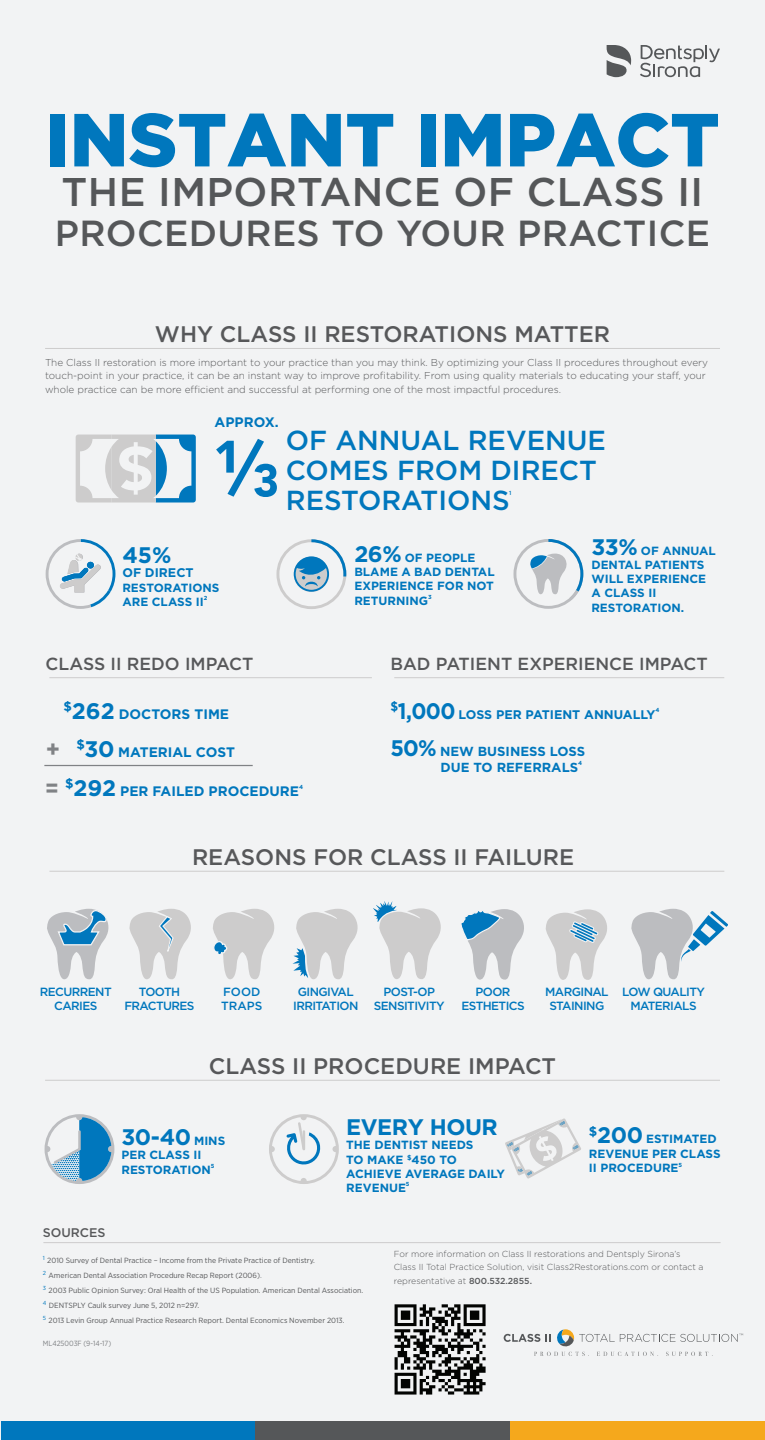
<style>
.page{position:relative;width:765px;height:1440px;background:#fff}
.page>*{position:absolute;margin:0;border:0;box-sizing:border-box;transform-origin:0 0}
.t1{font:900 75px "Gotham";color:#0077bd}
.t2{font:500 40px "Gotham";letter-spacing:.01em;color:#555759}
.t3{font:500 36.25px "Gotham";letter-spacing:.01em;color:#555759}
.t4{font:500 27.5px/30px "Gotham";color:#0077bd}
.t5{font:500 22.5px "Gotham";color:#57585a}
.t6{font:700 22.5px "Gotham";letter-spacing:-.02em;color:#0077bd}
.t7{font:700 22.5px "Gotham";color:#808285}
.t8{font:500 17.5px "Gotham";color:#57585a}
.t9{font:700 13.75px "Gotham";color:#0077bd}
.t10{font:700 13.12px/15.8px "Gotham";color:#0077bd}
.t11{font:700 12.5px "Gotham";color:#0077bd}
.t12{font:500 12.5px "Gotham";color:#57585a}
.t13{font:700 11.88px/14.2px "Gotham";color:#0077bd}
.t14{font:500 11.88px/14.2px "Gotham";letter-spacing:-.05em;color:#0077bd;text-align:center}
.t15{font:500 11.88px/14.2px "Gotham";color:#0077bd}
.t16{font:300 10px/13.8px "Gotham";color:#57585a}
.t17{font:300 8.75px/13.8px "Gotham";color:#57585a}
.t18{font:7.5px/15px "Gotham Narrow";color:#57585a;scale:1.07 1}
.t19{font:7.5px "Gotham Narrow";color:#808285}
.t20{font:700 5.88px "Gotham";color:#0077bd}
.t21{font:500 5.88px "Gotham";color:#0077bd}
.s1{font-size:22.5px}
.s2{font-size:22.5px;color:#808285}
.s3{font-size:11.88px}
.s4{color:#808285}
.s5{font-weight:500}
</style>
<div class="page">
<div style="left:1px;top:0;width:764px;height:1440px;background:#f2f3f4"></div>
<img style="left:394px;top:1304px;width:92px;height:91px">
<hr style="left:43px;top:1242px;width:678px;height:1px;background:#cdcccc">
<hr style="left:49px;top:871px;width:675px;height:1px;background:#cdcccc">
<svg style="left:461px;top:909px;width:63px;height:71px"></svg>
<svg style="left:213px;top:909px;width:61px;height:70px"></svg>
<svg style="left:631px;top:909px;width:97px;height:70px"></svg>
<svg style="left:129px;top:909px;width:62px;height:70px"></svg>
<svg style="left:373px;top:901px;width:68px;height:78px"></svg>
<svg style="left:292px;top:909px;width:66px;height:70px"></svg>
<svg style="left:47px;top:909px;width:62px;height:70px"></svg>
<svg style="left:545px;top:909px;width:62px;height:71px"></svg>
<div style="left:1px;top:1421px;width:254px;height:19px;background:#0077bd"></div>
<div style="left:255px;top:1421px;width:255px;height:19px;background:#555759"></div>
<div style="left:510px;top:1421px;width:255px;height:19px;background:#f5a81c"></div>
<hr style="left:45px;top:348px;width:675px;height:1px;background:#cdcccc">
<hr style="left:49px;top:677px;width:323px;height:1px;background:#cdcccc">
<hr style="left:394px;top:677px;width:330px;height:1px;background:#cdcccc">
<hr style="left:44px;top:765px;width:209px;height:1px;background:#808285">
<div style="left:45px;top:1114px;width:69px;height:70px;background:#bcbdc0;border-radius:50%"></div>
<svg style="left:48px;top:1117px;width:63px;height:64px"></svg>
<hr style="left:45px;top:1080px;width:675px;height:1px;background:#cdcccc">
<div style="left:269px;top:1114px;width:70px;height:70px;background:#cdcccc;border-radius:50%"></div>
<svg style="left:272px;top:1117px;width:64px;height:64px"></svg>
<svg style="left:514px;top:539px;width:69px;height:70px"></svg>
<svg style="left:46px;top:539px;width:69px;height:70px"></svg>
<svg style="left:276px;top:539px;width:70px;height:70px"></svg>
<div style="left:279px;top:542px;width:64px;height:64px;background:#f2f3f4;border-radius:50%"></div>
<svg style="left:294px;top:539px;width:52px;height:53px"></svg>
<svg style="left:216px;top:439px;width:61px;height:58px"></svg>
<svg style="left:76px;top:435px;width:120px;height:68px"></svg>
<svg style="left:504px;top:1329px;width:239px;height:27px"></svg>
<svg style="left:640px;top:45px;width:80px;height:32px"></svg>
<svg style="left:607px;top:45px;width:24px;height:32px"></svg>
<svg style="left:505px;top:1118px;width:76px;height:61px"></svg>
<h1 class="t1" style="left:45px;top:97px;width:676px">INSTANT IMPACT</h1>
<h2 class="t2" style="left:62px;top:170px;width:643px">THE IMPORTANCE OF CLASS II</h2>
<h3 class="t3" style="left:55px;top:213px;width:657px">PROCEDURES TO YOUR PRACTICE</h3>
<h3 class="t5" style="left:155px;top:321px;width:457px">WHY CLASS II RESTORATIONS MATTER</h3>
<p class="t16" style="left:45px;top:355px;width:665px">The Class II restoration is more important to your practice than you may think. By optimizing your Class II procedures throughout every touch-point in your practice, it can be an instant way to improve profitability. From using quality materials to educating your staff, your whole practice can be more efficient and successful at performing one of the most impactful procedures.</p>
<h3 class="t9" style="left:215px;top:414px;width:66px">APPROX.</h3>
<h3 class="t4" style="left:286px;top:425px;width:322px">OF ANNUAL REVENUE<br>COMES FROM DIRECT<br>RESTORATIONS</h3>
<p class="t21" style="left:509px;top:489px;width:4px">1</p>
<h3 class="t6" style="left:122px;top:542px;width:51px">45%</h3>
<p class="t11" style="left:122px;top:566px;width:73px">OF DIRECT</p>
<p class="t13" style="left:122px;top:580px;width:99px">RESTORATIONS<br>ARE CLASS II</p>
<p class="t20" style="left:204px;top:594px;width:5px">2</p>
<p class="t13" style="left:354px;top:550px;width:142px"><span class="s1">26%</span> OF PEOPLE<br>BLAME A BAD DENTAL<br>EXPERIENCE FOR NOT<br>RETURNING</p>
<p class="t20" style="left:428px;top:593px;width:5px">3</p>
<p class="t13" style="left:591px;top:543px;width:126px"><span class="s1">33%</span> OF ANNUAL<br>DENTAL PATIENTS<br>WILL EXPERIENCE<br>A CLASS II<br>RESTORATION.</p>
<h3 class="t8" style="left:46px;top:654px;width:209px">CLASS II REDO IMPACT</h3>
<h3 class="t8" style="left:391px;top:654px;width:319px">BAD PATIENT EXPERIENCE IMPACT</h3>
<h3 class="t9" style="left:64px;top:706px;width:167px"><sup>$</sup><span class="s1">262</span> DOCTORS TIME</h3>
<h3 class="t9" style="left:76px;top:744px;width:160px"><sup>$</sup><span class="s1">30</span> MATERIAL COST</h3>
<h3 class="t9" style="left:45px;top:783px;width:256px"><span class="s2">=</span> <sup>$</sup><span class="s1">292</span> PER FAILED PROCEDURE</h3>
<p class="t20" style="left:299px;top:783px;width:6px">4</p>
<p class="t11" style="left:391px;top:707px;width:267px"><sup>$</sup><span class="s1">1,000</span> LOSS PER PATIENT ANNUALLY</p>
<p class="t20" style="left:656px;top:706px;width:6px">4</p>
<h3 class="t10" style="left:441px;top:744px;width:146px;text-indent:-50px"><span class="s1">50%</span> NEW BUSINESS LOSS<br>DUE TO REFERRALS</h3>
<h3 class="t7" style="left:46px;top:736px;width:16px">+</h3>
<p class="t20" style="left:578px;top:760px;width:6px">4</p>
<h3 class="t5" style="left:192px;top:844px;width:384px">REASONS FOR CLASS II FAILURE</h3>
<p class="t14" style="left:40px;top:984px;width:73px">RECURRENT<br>CARIES</p>
<p class="t14" style="left:374px;top:984px;width:72px">POST-OP<br>SENSITIVITY</p>
<p class="t14" style="left:124px;top:984px;width:72px">TOOTH<br>FRACTURES</p>
<p class="t14" style="left:545px;top:984px;width:65px">MARGINAL<br>STAINING</p>
<p class="t15" style="left:221px;top:984px;width:43px">FOOD<br>TRAPS</p>
<p class="t14" style="left:293px;top:984px;width:67px">GINGIVAL<br>IRRITATION</p>
<p class="t14" style="left:622px;top:984px;width:84px">LOW QUALITY<br>MATERIALS</p>
<p class="t14" style="left:462px;top:984px;width:65px">POOR<br>ESTHETICS</p>
<h3 class="t5" style="left:209px;top:1053px;width:349px">CLASS II PROCEDURE IMPACT</h3>
<h3 class="t6" style="left:121px;top:1124px;width:105px">30-40 <span class="s3">MINS</span></h3>
<p class="t13" style="left:121px;top:1148px;width:91px">PER CLASS II<br>RESTORATION</p>
<p class="t20" style="left:211px;top:1162px;width:5px">5</p>
<p class="t12" style="left:43px;top:1226px;width:64px">SOURCES</p>
<h3 class="t6" style="left:346px;top:1114px;width:153px">EVERY HOUR</h3>
<p class="t13" style="left:346px;top:1138px;width:160px">THE DENTIST NEEDS<br>TO MAKE <sup>$</sup>450 TO<br>ACHIEVE AVERAGE DAILY<br>REVENUE</p>
<p class="t20" style="left:406px;top:1181px;width:5px">5</p>
<p class="t13" style="left:589px;top:1132px;width:133px"><sup>$</sup><span class="s1">200</span> ESTIMATED<br>REVENUE PER CLASS<br>II PROCEDURE</p>
<p class="t20" style="left:679px;top:1161px;width:5px">5</p>
<p class="t18" style="left:43px;top:1253px;width:301px"><sup>1</sup> 2010 Survey of Dental Practice – Income from the Private Practice of Dentistry.<br><sup>2</sup> American Dental Association Procedure Recap Report (2006)<span class="s4">.<br></span><sup>3</sup> 2003 Public Opinion Survey: Oral Health of the US Population. American Dental Association.<br><sup>4</sup> DENTSPLY Caulk survey June 5, 2012 n=297.<br><sup>5</sup> 2013 Levin Group Annual Practice Research Report. Dental Economics November 2013.</p>
<p class="t19" style="left:43px;top:1338px;width:70px">ML425003F (9-14-17)</p>
<p class="t17" style="left:394px;top:1246px;width:311px">For more information on Class II restorations and Dentsply Sirona’s<br>Class II Total Practice Solution, visit Class2Restorations.com or contact a representative at <span class="s5">800.532.2855.</span></p>
</div>
